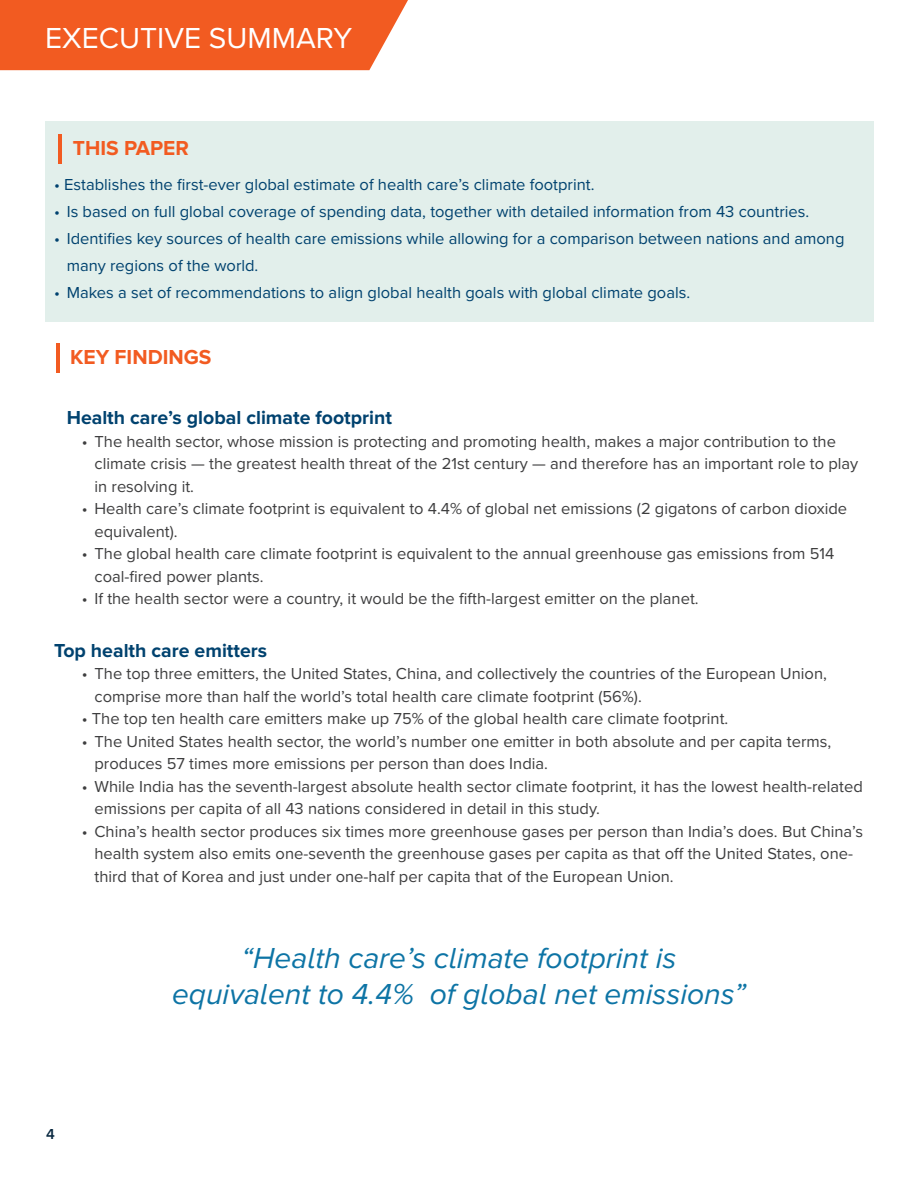
<style>
.page{position:relative;width:918px;height:1188px;background:#fff}
.page>*{position:absolute;margin:0;border:0;box-sizing:border-box;transform-origin:0 0}
.t1{font:italic 30px "Proxima Nova A";color:#0d74a5}
.t2{font:30px "Proxima Nova";color:#fff}
.t3{font:700 21px "Proxima Nova";color:#f25b21}
.t4{font:700 19.5px "Proxima Nova";color:#00426f}
.t5{font:16.5px/22.5px "Proxima Nova";color:#3e3e3f}
.t6{font:16.5px/27px "Proxima Nova";color:#00426f}
.t7{font:600 15px "Proxima Nova";color:#08273f}
</style>
<div class="page">
<div style="left:45px;top:122px;width:829px;height:200px;background:#e2efeb"></div>
<div style="left:0;top:0;width:408px;height:70px;background:#f25b21"></div>
<hr style="left:56px;top:343px;width:4px;height:30px;background:#f25b21">
<hr style="left:58px;top:134px;width:3px;height:29px;background:#f25b21">
<p class="t2" style="left:45px;top:21px;width:309px">EXECUTIVE SUMMARY</p>
<p class="t3" style="left:73px;top:136px;width:118px">THIS PAPER</p>
<p class="t6" style="left:54px;top:171px;width:542px">• Establishes the first-ever global estimate of health care’s climate footprint.</p>
<p class="t6" style="left:54px;top:198px;width:757px">• Is based on full global coverage of spending data, together with detailed information from 43 countries.</p>
<p class="t6" style="left:67px;top:225px;width:779px;text-indent:-13px">• Identifies key sources of health care emissions while allowing for a comparison between nations and among many regions of the world.</p>
<p class="t6" style="left:54px;top:279px;width:638px">• Makes a set of recommendations to align global health goals with global climate goals.</p>
<p class="t3" style="left:70px;top:345px;width:143px">KEY FINDINGS</p>
<p class="t4" style="left:67px;top:407px;width:327px">Health care’s global climate footprint</p>
<p class="t5" style="left:94px;top:430px;width:765px;text-indent:-13px">• The health sector, whose mission is protecting and promoting health, makes a major contribution to the climate crisis — the greatest health threat of the 21st century — and therefore has an important role to play in resolving it.</p>
<p class="t5" style="left:94px;top:498px;width:754px;text-indent:-13px">• Health care’s climate footprint is equivalent to 4.4% of global net emissions (2 gigatons of carbon dioxide equivalent).</p>
<p class="t5" style="left:94px;top:543px;width:741px;text-indent:-13px">• The global health care climate footprint is equivalent to the annual greenhouse gas emissions from 514 coal-fired power plants.</p>
<p class="t5" style="left:82px;top:588px;width:618px">• If the health sector were a country, it would be the fifth-largest emitter on the planet.</p>
<p class="t4" style="left:54px;top:639px;width:215px">Top health care emitters</p>
<p class="t5" style="left:94px;top:663px;width:734px;text-indent:-13px">• The top three emitters, the United States, China, and collectively the countries of the European Union, comprise more than half the world’s total health care climate footprint (56%).</p>
<p class="t5" style="left:82px;top:708px;width:648px">• The top ten health care emitters make up 75% of the global health care climate footprint.</p>
<p class="t5" style="left:94px;top:730px;width:738px;text-indent:-13px">• The United States health sector, the world’s number one emitter in both absolute and per capita terms, produces 57 times more emissions per person than does India.</p>
<p class="t5" style="left:94px;top:775px;width:770px;text-indent:-13px">• While India has the seventh-largest absolute health sector climate footprint, it has the lowest health-related emissions per capita of all 43 nations considered in detail in this study.</p>
<p class="t5" style="left:94px;top:820px;width:770px;text-indent:-13px">• China’s health sector produces six times more greenhouse gases per person than India’s does. But China’s health system also emits one-seventh the greenhouse gases per capita as that off the United States, one&shy;third that of Korea and just under one-half per capita that of the European Union.</p>
<p class="t7" style="left:46px;top:1126px;width:10px">4</p>
<p class="t1" style="left:242px;top:941px;width:436px">“Health care’s climate footprint is</p>
<p class="t1" style="left:172px;top:977px;width:575px">equivalent to 4.4% of global net emissions”</p>
</div>
